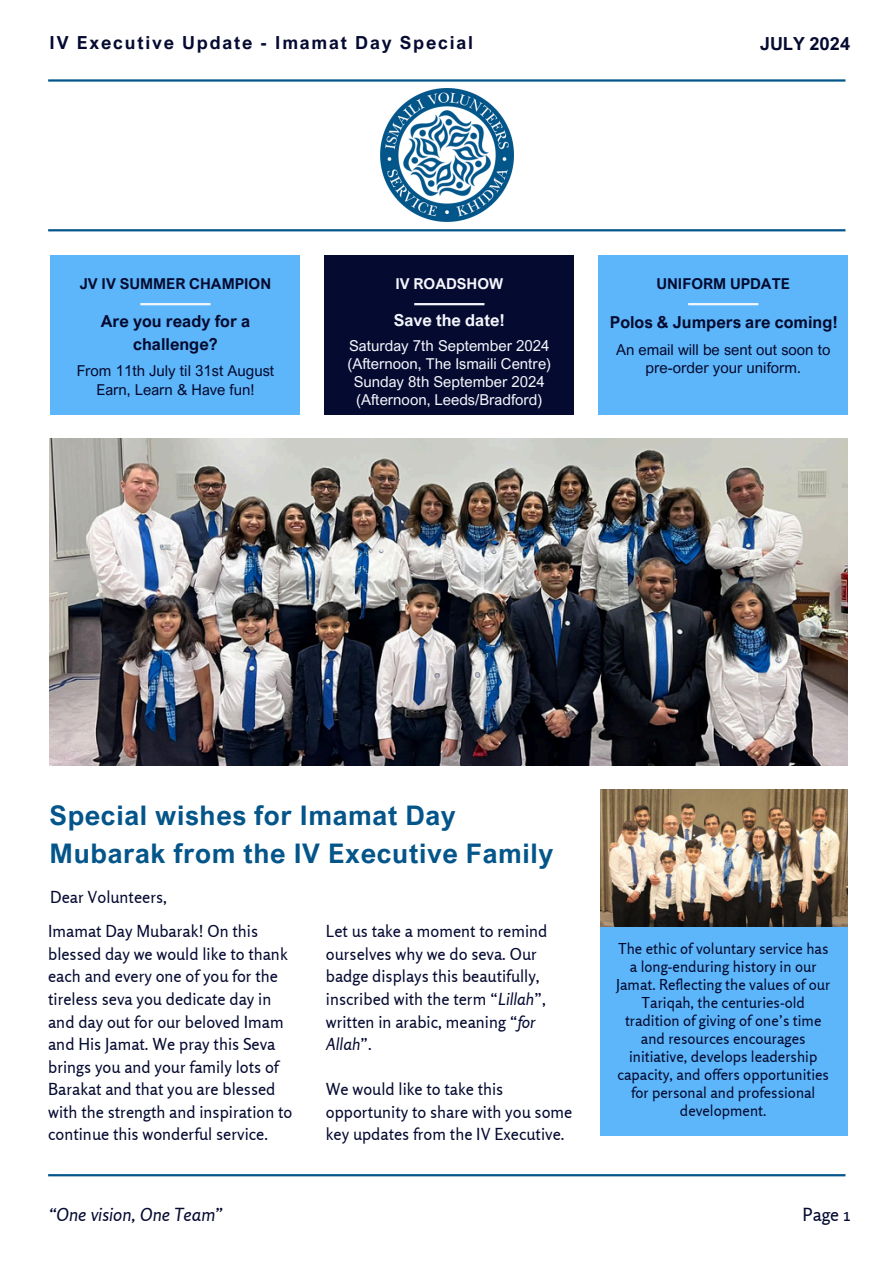
<style>
.page{position:relative;width:894px;height:1264px;background:#fff}
.page>*{position:absolute;margin:0;border:0;box-sizing:border-box;transform-origin:0 0}
.t1{font:700 27px/37.2px "Arial Nova";letter-spacing:.025em;color:#03558a}
.t2{font:700 18px "Arial Nova";letter-spacing:.1em;color:#050a30}
.t3{font:italic 18px "Rosario";color:#050a30}
.t4{font:700 18px "Arial Nova";color:#050a30}
.t5{font:18px "Rosario";color:#050a30}
.t6{font:16.5px/22.5px "Rosario";color:#050a30}
.t7{font:700 16.5px/22.5px "Arial Nova";color:#050a30;text-align:center}
.t8{font:700 16.5px "Arial Nova";color:#f4f6fc}
.t9{font:15px/18px "Rosario";color:#050a30;text-align:center}
.t10{font:15px "Arial Nova";color:#f4f6fc}
.t11{font:15px/18px "Arial Nova";color:#050a30;text-align:center}
.t12{font:700 15px "Arial Nova";color:#050a30}
.t13{font:700 15px "Arial Nova";color:#f4f6fc}
.s1{font-style:italic}
</style>
<div class="page">
<img style="left:50px;top:438px;width:797px;height:327px">
<img style="left:600px;top:790px;width:247px;height:137px">
<div style="left:600px;top:927px;width:247px;height:208px;background:#5cb6f9"></div>
<hr style="left:48px;top:79px;width:797px;height:3px;background:#03558a">
<hr style="left:48px;top:1174px;width:797px;height:2px;background:#03558a">
<hr style="left:48px;top:229px;width:797px;height:2px;background:#03558a">
<div style="left:51px;top:256px;width:249px;height:159px;background:#5cb6f9"></div>
<div style="left:324px;top:256px;width:250px;height:159px;background:#050a30"></div>
<div style="left:598px;top:256px;width:249px;height:159px;background:#5cb6f9"></div>
<hr style="left:140px;top:303px;width:70px;height:2px;background:#f4f6fc">
<hr style="left:414px;top:303px;width:70px;height:2px;background:#f4f6fc">
<hr style="left:688px;top:303px;width:70px;height:2px;background:#f4f6fc">
<img style="left:380px;top:89px;width:133px;height:133px">
<h2 class="t2" style="left:50px;top:32px;width:425px">IV Executive Update - Imamat Day Special</h2>
<p class="t4" style="left:760px;top:32px;width:91px">JULY 2024</p>
<h5 class="t12" style="left:80px;top:274px;width:193px">JV IV SUMMER CHAMPION</h5>
<h3 class="t13" style="left:395px;top:274px;width:109px">IV ROADSHOW</h3>
<p class="t12" style="left:656px;top:274px;width:135px">UNIFORM UPDATE</p>
<p class="t7" style="left:101px;top:310px;width:151px">Are you ready for a challenge?</p>
<h5 class="t8" style="left:393px;top:310px;width:113px">Save the date!</h5>
<h3 class="t7" style="left:609px;top:310px;width:229px">Polos &amp; Jumpers are coming!</h3>
<p class="t11" style="left:77px;top:362px;width:199px">From 11th July til 31st August</p>
<p class="t11" style="left:96px;top:380px;width:159px">Earn, Learn &amp; Have fun!</p>
<p class="t10" style="left:349px;top:336px;width:202px">Saturday 7th September 2024</p>
<p class="t10" style="left:347px;top:354px;width:205px">(Afternoon, The Ismaili Centre)</p>
<h5 class="t10" style="left:353px;top:372px;width:193px">Sunday 8th September 2024</h5>
<h3 class="t10" style="left:356px;top:390px;width:188px">(Afternoon, Leeds/Bradford)</h3>
<p class="t11" style="left:616px;top:340px;width:216px">An email will be sent out soon to pre-order your uniform.</p>
<h4 class="t1" style="left:50px;top:796px;width:505px">Special wishes for Imamat Day<br>Mubarak from the IV Executive Family</h4>
<h4 class="t6" style="left:50px;top:885px;width:118px">Dear Volunteers,</h4>
<h4 class="t6" style="left:48px;top:920px;width:246px">Imamat Day Mubarak! On this blessed day we would like to thank each and every one of you for the tireless seva you dedicate day in and day out for our beloved Imam and His Jamat. We pray this Seva brings you and your family lots of<br>Barakat and that you are blessed with the strength and inspiration to continue this wonderful service.</h4>
<h4 class="t6" style="left:326px;top:920px;width:223px">Let us take a moment to remind ourselves why we do seva. Our badge displays this beautifully, inscribed with the term “<span class="s1">Lillah</span>”, written in arabic, meaning “<span class="s1">for<br>Allah</span>”.</h4>
<p class="t6" style="left:326px;top:1077px;width:248px">We would like to take this opportunity to share with you some key updates from the IV Executive.</p>
<h1 class="t9" style="left:616px;top:939px;width:215px">The ethic of voluntary service has a long-enduring history in our<br>Jamat. Reflecting the values of our<br>Tariqah, the centuries-old tradition of giving of one’s time and resources encourages initiative, develops leadership capacity, and offers opportunities for personal and professional development.</h1>
<h4 class="t3" style="left:50px;top:1202px;width:175px">“One vision, One Team”</h4>
<h4 class="t5" style="left:802px;top:1202px;width:49px">Page 1</h4>
</div>
